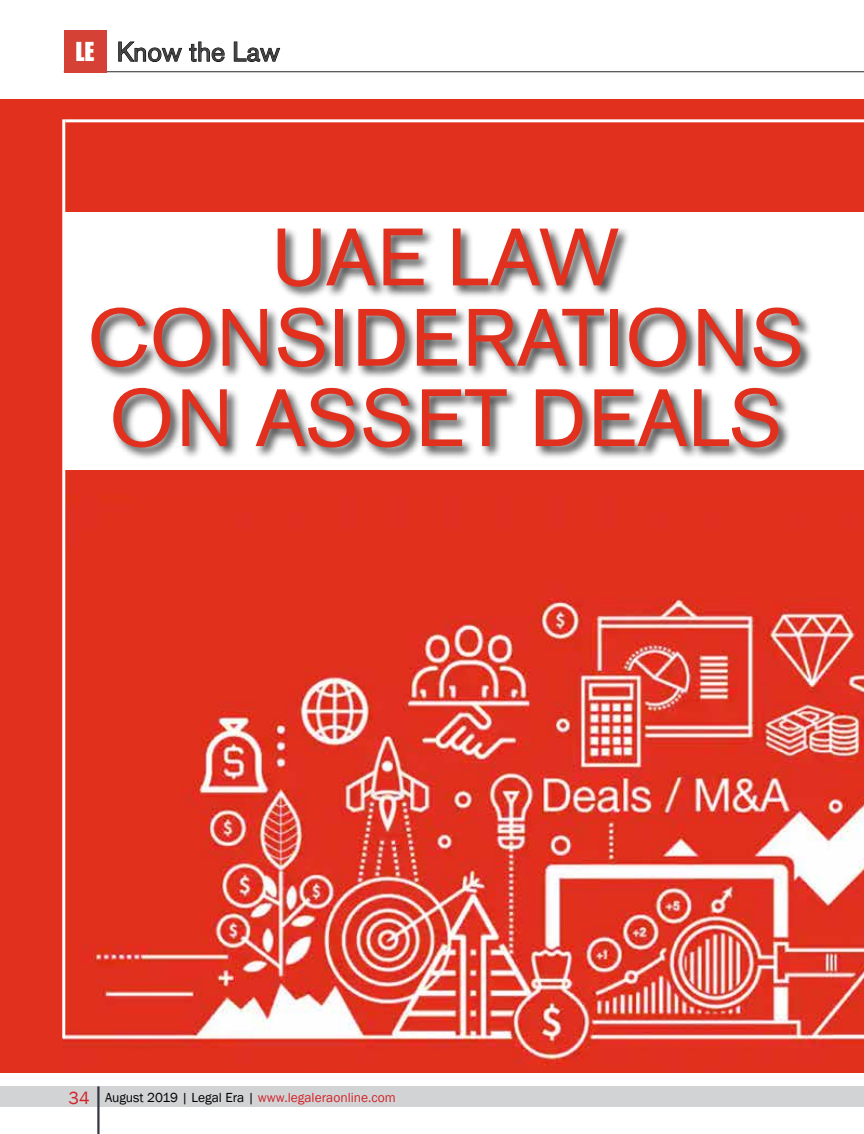
<style>
.page{position:relative;width:864px;height:1134px;background:#fff}
.page>*{position:absolute;margin:0;border:0;box-sizing:border-box;transform-origin:0 0}
.t1{font:80.4px/80.4px "Akzidenz Grotesk BE";letter-spacing:.02em;color:#e1301e;text-align:center}
.t2{font:27px "Akzidenz Grotesk BE";color:#414042}
.t3{font:13.5px "Franklin Gothic";color:#d2232a}
.s1{font-family:"Impact";font-size:24px;color:#fff}
.s2{font-size:18px}
.s3{color:#000}
</style>
<div class="page">
<div style="left:0;top:99px;width:864px;height:974px;background:#e1301e"></div>
<img style="left:64px;top:495px;width:800px;height:571px">
<hr style="left:62px;top:119px;width:3px;height:919px;background:#fff">
<hr style="left:65px;top:119px;width:799px;height:3px;background:#fff">
<div style="left:64px;top:212px;width:800px;height:257px;background:#fff"></div>
<div style="left:89px;top:226px;width:725px;height:234px;background:#000;opacity:.75"></div>
<div style="left:0;top:1086px;width:864px;height:21px;background:#d1d3d4"></div>
<hr style="left:97px;top:1086px;width:3px;height:48px;background:#353744">
<hr style="left:64px;top:71px;width:800px;height:1px;background:#414042">
<div style="left:64px;top:30px;width:42px;height:42px;background:#d54134"></div>
<svg style="left:118px;top:42px;width:64px;height:20px"></svg>
<svg style="left:189px;top:42px;width:36px;height:20px"></svg>
<svg style="left:234px;top:42px;width:46px;height:20px"></svg>
<h2 class="t2" style="left:75px;top:36px;width:206px"><span class="s1">LE</span> Know the Law</h2>
<h1 class="t1" style="left:88px;top:217px;width:718px">UAE LAW<br>CONSIDERATIONS<br>ON ASSET DEALS</h1>
<p class="t3" style="left:69px;top:1089px;width:329px"><span class="s2">34</span> <span class="s3">August 2019 | Legal Era |</span> www.legaleraonline.com</p>
</div>
